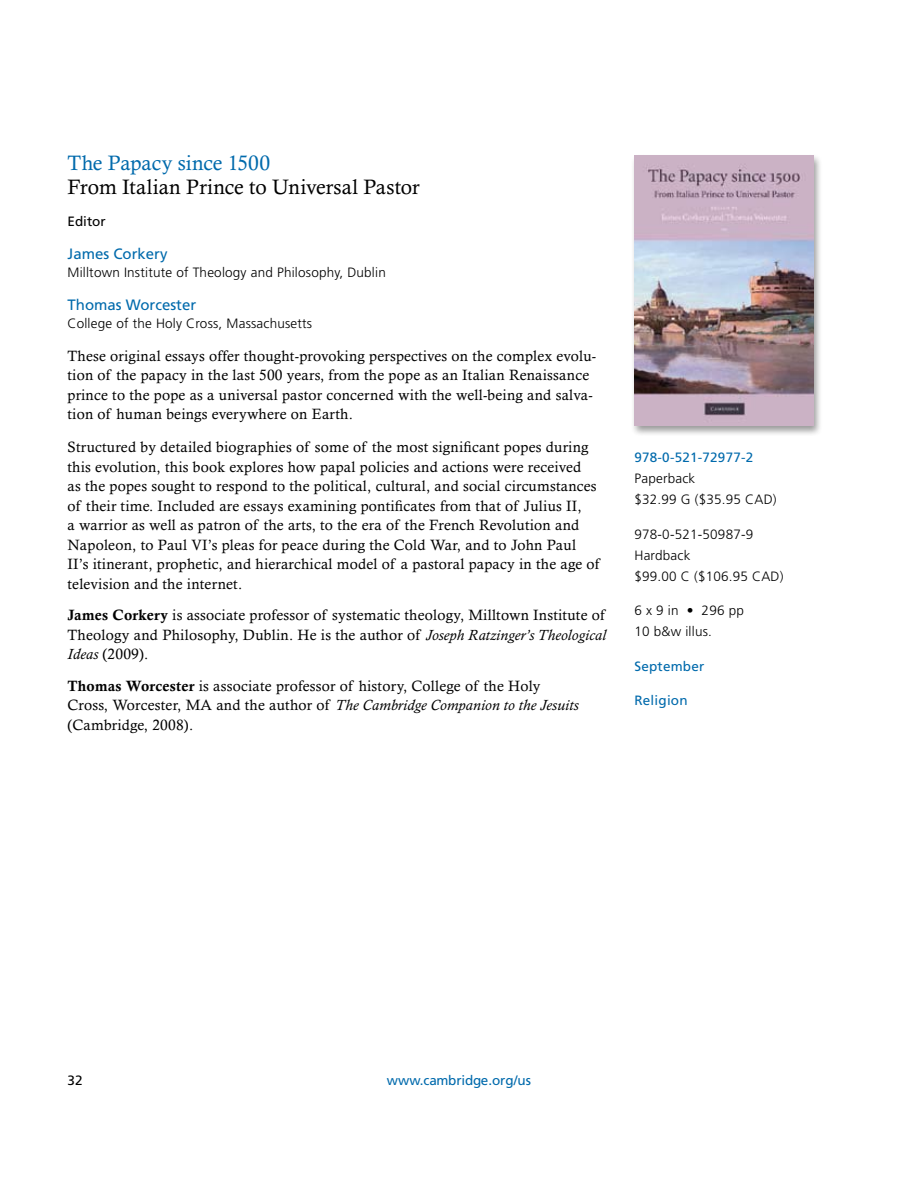
<style>
.page{position:relative;width:918px;height:1188px;background:#fff}
.page>*{position:absolute;margin:0;border:0;box-sizing:border-box;transform-origin:0 0}
.t1{font:21px "Calisto MT Std";color:#000}
.t2{font:21px "Calisto MT Std";letter-spacing:-.005em;color:#006aac}
.t3{font:15px/19.5px "Calisto MT Std";letter-spacing:.015em;color:#000}
.t4{font:15px "Frutiger LT Std";color:#006aac}
.t5{font:300 13.5px/21px "Frutiger LT Std";letter-spacing:.015em;color:#000}
.t6{font:13.5px "Frutiger LT Std";letter-spacing:.015em;color:#006aac}
.t7{font:13.5px "Frutiger LT Std";letter-spacing:-.015em;color:#006aac}
.t8{font:13.5px "Frutiger LT Std";color:#000}
.s1{font-weight:700}
.s2{font-style:italic}
</style>
<div class="page">
<div style="left:631px;top:153px;width:192px;height:283px;background:#000;opacity:.4"></div>
<img style="left:634px;top:155px;width:179px;height:270px">
<h1 class="t2" style="left:68px;top:151px;width:204px">The Papacy since 1500</h1>
<h1 class="t1" style="left:68px;top:175px;width:354px">From Italian Prince to Universal Pastor</h1>
<p class="t8" style="left:68px;top:213px;width:40px">Editor</p>
<p class="t4" style="left:68px;top:245px;width:102px">James Corkery</p>
<p class="t5" style="left:68px;top:262px;width:320px">Milltown Institute of Theology and Philosophy, Dublin</p>
<p class="t4" style="left:68px;top:296px;width:130px">Thomas Worcester</p>
<p class="t5" style="left:68px;top:313px;width:246px">College of the Holy Cross, Massachusetts</p>
<p class="t3" style="left:68px;top:346px;width:530px">These original essays offer thought-provoking perspectives on the complex evolu&shy;tion of the papacy in the last 500 years, from the pope as an Italian Renaissance prince to the pope as a universal pastor concerned with the well-being and salva&shy;tion of human beings everywhere on Earth.</p>
<p class="t3" style="left:68px;top:437px;width:533px">Structured by detailed biographies of some of the most significant popes during this evolution, this book explores how papal policies and actions were received<br>as the popes sought to respond to the political, cultural, and social circumstances of their time. Included are essays examining pontificates from that of Julius II,<br>a warrior as well as patron of the arts, to the era of the French Revolution and Napoleon, to Paul VI’s pleas for peace during the Cold War, and to John Paul II’s itinerant, prophetic, and hierarchical model of a pastoral papacy in the age of television and the internet.</p>
<p class="t3" style="left:68px;top:605px;width:540px;text-align:justify"><span class="s1">James Corkery</span> is associate professor of systematic theology, Milltown Institute of Theology and Philosophy, Dublin. He is the author of <span class="s2">Joseph Ratzinger’s Theological Ideas</span> (2009).</p>
<p class="t3" style="left:68px;top:676px;width:513px"><span class="s1">Thomas Worcester</span> is associate professor of history, College of the Holy<br>Cross, Worcester, MA and the author of <span class="s2">The Cambridge Companion to the Jesuits </span>(Cambridge, 2008).</p>
<p class="t6" style="left:634px;top:450px;width:120px">978-0-521-72977-2</p>
<p class="t5" style="left:634px;top:468px;width:144px">Paperback<br>$32.99 G ($35.95 CAD)</p>
<p class="t5" style="left:634px;top:524px;width:151px">978-0-521-50987-9<br>Hardback<br>$99.00 C ($106.95 CAD)</p>
<p class="t5" style="left:634px;top:600px;width:111px">6 x 9 in • 296 pp<br>10 b&amp;w illus.</p>
<p class="t6" style="left:634px;top:658px;width:71px">September</p>
<p class="t6" style="left:634px;top:693px;width:55px">Religion</p>
<p class="t8" style="left:68px;top:1072px;width:17px">32</p>
<p class="t7" style="left:387px;top:1072px;width:146px">www.cambridge.org/us</p>
</div>
